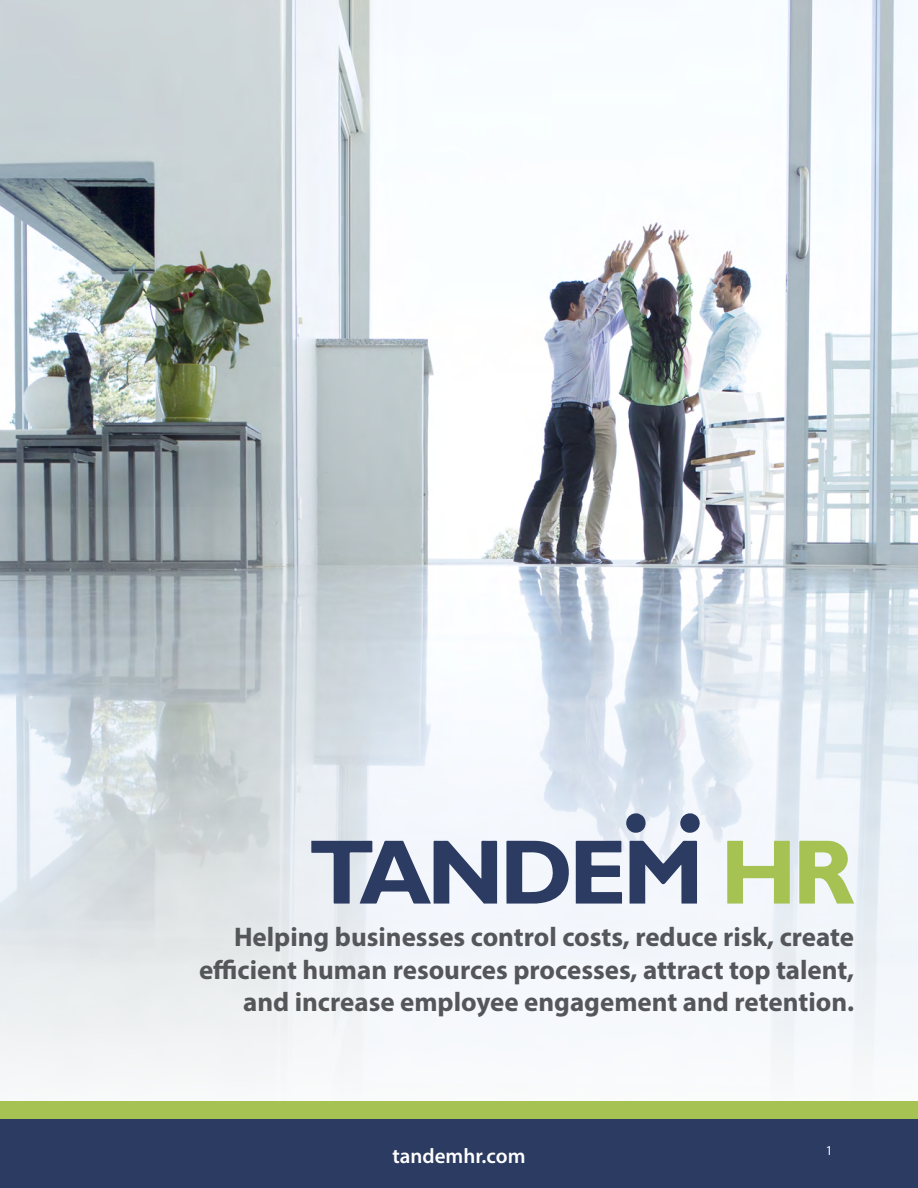
<style>
.page{position:relative;width:918px;height:1188px;background:#fff}
.page>*{position:absolute;margin:0;border:0;box-sizing:border-box;transform-origin:0 0}
.t1{font:700 27px/32.4px "Myriad Pro";color:#54565a;text-align:right}
.t2{font:600 21px "Myriad Pro";color:#fff}
.t3{font:13.5px "Myriad Pro";color:#fff}
</style>
<div class="page">
<img style="left:0;top:0;width:918px;height:507px">
<svg style="left:0;top:507px;width:918px;height:571px"></svg>
<svg style="left:727px;top:841px;width:63px;height:63px"></svg>
<svg style="left:799px;top:841px;width:55px;height:63px"></svg>
<svg style="left:576px;top:841px;width:46px;height:63px"></svg>
<svg style="left:630px;top:841px;width:67px;height:63px"></svg>
<svg style="left:506px;top:841px;width:63px;height:63px"></svg>
<svg style="left:311px;top:840px;width:186px;height:64px"></svg>
<svg style="left:626px;top:813px;width:20px;height:21px"></svg>
<svg style="left:680px;top:813px;width:21px;height:21px"></svg>
<div style="left:0;top:1101px;width:918px;height:32px;background:#a6c253"></div>
<div style="left:0;top:1120px;width:918px;height:68px;background:#2c3b61"></div>
<p class="t1" style="left:199px;top:920px;width:657px">Helping businesses control costs, reduce risk, create efficient human resources processes, attract top talent, and increase employee engagement and retention.</p>
<p class="t2" style="left:393px;top:1142px;width:134px">tandemhr.com</p>
<p class="t3" style="left:826px;top:1142px;width:8px">1</p>
</div>
